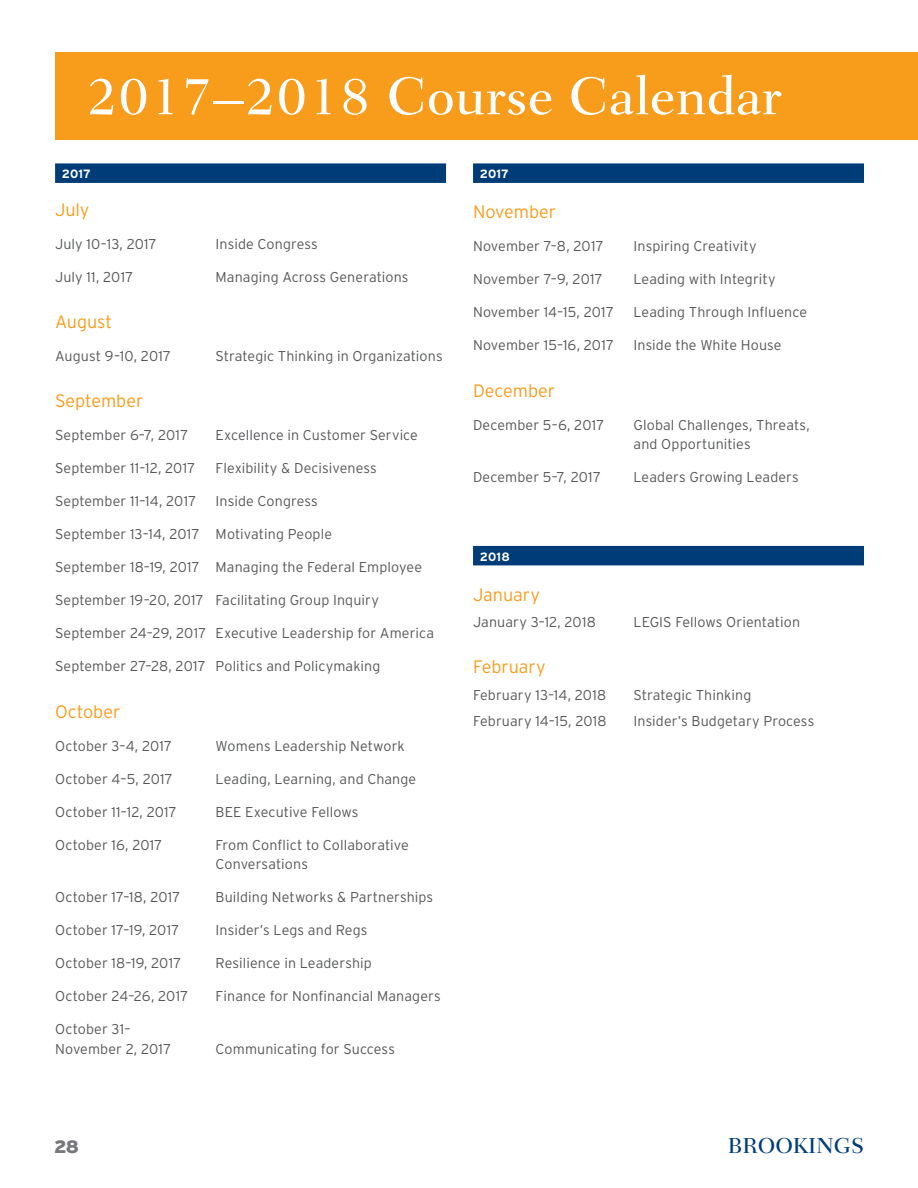
<style>
.page{position:relative;width:918px;height:1188px;background:#fff}
.page>*{position:absolute;margin:0;border:0;box-sizing:border-box;transform-origin:0 0}
.Section_Head{font:500 54px "Fairfield LT Std";color:#fff}
.t1{font:500 22.05px "Fairfield LT Std";color:#003d78}
.Month{font:300 18px "Interstate";letter-spacing:-.005em;color:#f89c1c}
.t2{font:900 18px "Interstate";color:#76787b}
.Month-2{font:300 14.25px/19.5px "Interstate";letter-spacing:.005em;color:#57585a}
.t3{font:700 12px "Interstate";letter-spacing:.005em;color:#fff}
</style>
<div class="page">
<div style="left:55px;top:53px;width:863px;height:87px;background:#f89c1c"></div>
<div style="left:55px;top:163px;width:391px;height:20px;background:#003d78"></div>
<div style="left:473px;top:163px;width:391px;height:20px;background:#003d78"></div>
<div style="left:473px;top:546px;width:391px;height:19px;background:#003d78"></div>
<p class="Section_Head" style="left:87px;top:65px;width:696px">2017–2018 Course Calendar</p>
<p class="t3" style="left:62px;top:168px;width:31px">2017</p>
<p class="Month" style="left:55px;top:199px;width:36px">July</p>
<p class="Month-2" style="left:55px;top:234px;width:103px">July 10–13, 2017</p>
<p class="Month-2" style="left:216px;top:234px;width:104px">Inside Congress</p>
<p class="Month-2" style="left:55px;top:267px;width:80px">July 11, 2017</p>
<p class="Month-2" style="left:216px;top:267px;width:195px">Managing Across Generations</p>
<p class="Month" style="left:55px;top:312px;width:59px">August</p>
<p class="Month-2" style="left:55px;top:347px;width:118px">August 9–10, 2017</p>
<p class="Month-2" style="left:216px;top:347px;width:229px">Strategic Thinking in Organizations</p>
<p class="Month" style="left:55px;top:391px;width:90px">September</p>
<p class="Month-2" style="left:55px;top:426px;width:135px">September 6–7, 2017</p>
<p class="Month-2" style="left:216px;top:426px;width:204px">Excellence in Customer Service</p>
<p class="Month-2" style="left:55px;top:459px;width:142px">September 11–12, 2017</p>
<p class="Month-2" style="left:216px;top:459px;width:163px">Flexibility &amp; Decisiveness</p>
<p class="Month-2" style="left:55px;top:492px;width:143px">September 11–14, 2017</p>
<p class="Month-2" style="left:216px;top:492px;width:104px">Inside Congress</p>
<p class="Month-2" style="left:55px;top:525px;width:279px">September 13–14, 2017 Motivating People</p>
<p class="Month-2" style="left:55px;top:558px;width:369px">September 18–19, 2017 Managing the Federal Employee</p>
<p class="Month-2" style="left:55px;top:591px;width:325px">September 19–20, 2017 Facilitating Group Inquiry</p>
<p class="Month-2" style="left:55px;top:624px;width:380px">September 24–29, 2017 Executive Leadership for America</p>
<p class="Month-2" style="left:55px;top:657px;width:327px">September 27–28, 2017 Politics and Policymaking</p>
<p class="Month" style="left:55px;top:701px;width:67px">October</p>
<p class="Month-2" style="left:55px;top:736px;width:119px">October 3–4, 2017</p>
<p class="Month-2" style="left:216px;top:736px;width:191px">Womens Leadership Network</p>
<p class="Month-2" style="left:55px;top:769px;width:119px">October 4–5, 2017</p>
<p class="Month-2" style="left:216px;top:769px;width:202px">Leading, Learning, and Change</p>
<p class="Month-2" style="left:55px;top:802px;width:123px">October 11–12, 2017</p>
<p class="Month-2" style="left:216px;top:802px;width:144px">BEE Executive Fellows</p>
<p class="Month-2" style="left:55px;top:835px;width:109px">October 16, 2017</p>
<p class="Month-2" style="left:216px;top:835px;width:195px">From Conflict to Collaborative<br>Conversations</p>
<p class="Month-2" style="left:55px;top:888px;width:127px">October 17–18, 2017</p>
<p class="Month-2" style="left:216px;top:888px;width:219px">Building Networks &amp; Partnerships</p>
<p class="Month-2" style="left:55px;top:921px;width:126px">October 17–19, 2017</p>
<p class="Month-2" style="left:216px;top:921px;width:153px">Insider’s Legs and Regs</p>
<p class="Month-2" style="left:55px;top:954px;width:128px">October 18–19, 2017</p>
<p class="Month-2" style="left:216px;top:954px;width:158px">Resilience in Leadership</p>
<p class="Month-2" style="left:55px;top:987px;width:135px">October 24–26, 2017</p>
<p class="Month-2" style="left:216px;top:987px;width:227px">Finance for Nonfinancial Managers</p>
<p class="Month-2" style="left:55px;top:1020px;width:118px">October 31–<br>November 2, 2017</p>
<p class="Month-2" style="left:216px;top:1039px;width:181px">Communicating for Success</p>
<p class="t3" style="left:480px;top:168px;width:31px">2017</p>
<p class="Month" style="left:473px;top:202px;width:85px">November</p>
<p class="Month-2" style="left:473px;top:236px;width:132px">November 7–8, 2017</p>
<p class="Month-2" style="left:634px;top:236px;width:125px">Inspiring Creativity</p>
<p class="Month-2" style="left:473px;top:269px;width:131px">November 7–9, 2017</p>
<p class="Month-2" style="left:634px;top:269px;width:144px">Leading with Integrity</p>
<p class="Month-2" style="left:473px;top:302px;width:142px">November 14–15, 2017</p>
<p class="Month-2" style="left:634px;top:302px;width:175px">Leading Through Influence</p>
<p class="Month-2" style="left:473px;top:335px;width:142px">November 15–16, 2017</p>
<p class="Month-2" style="left:634px;top:335px;width:150px">Inside the White House</p>
<p class="Month" style="left:473px;top:380px;width:84px">December</p>
<p class="Month-2" style="left:473px;top:415px;width:133px">December 5–6, 2017</p>
<p class="Month-2" style="left:634px;top:415px;width:178px">Global Challenges, Threats, and Opportunities</p>
<p class="Month-2" style="left:473px;top:467px;width:129px">December 5–7, 2017</p>
<p class="Month-2" style="left:634px;top:467px;width:167px">Leaders Growing Leaders</p>
<p class="t3" style="left:480px;top:550px;width:31px">2018</p>
<p class="Month" style="left:473px;top:584px;width:68px">January</p>
<p class="Month-2" style="left:473px;top:612px;width:124px">January 3–12, 2018</p>
<p class="Month-2" style="left:634px;top:612px;width:168px">LEGIS Fellows Orientation</p>
<p class="Month" style="left:473px;top:657px;width:74px">February</p>
<p class="Month-2" style="left:473px;top:685px;width:135px">February 13–14, 2018</p>
<p class="Month-2" style="left:634px;top:685px;width:119px">Strategic Thinking</p>
<p class="Month-2" style="left:473px;top:711px;width:135px">February 14–15, 2018</p>
<p class="Month-2" style="left:634px;top:711px;width:182px">Insider’s Budgetary Process</p>
<p class="t2" style="left:54px;top:1136px;width:27px">28</p>
<h2 class="t1" style="left:728px;top:1133px;width:138px">BROOKINGS</h2>
</div>
